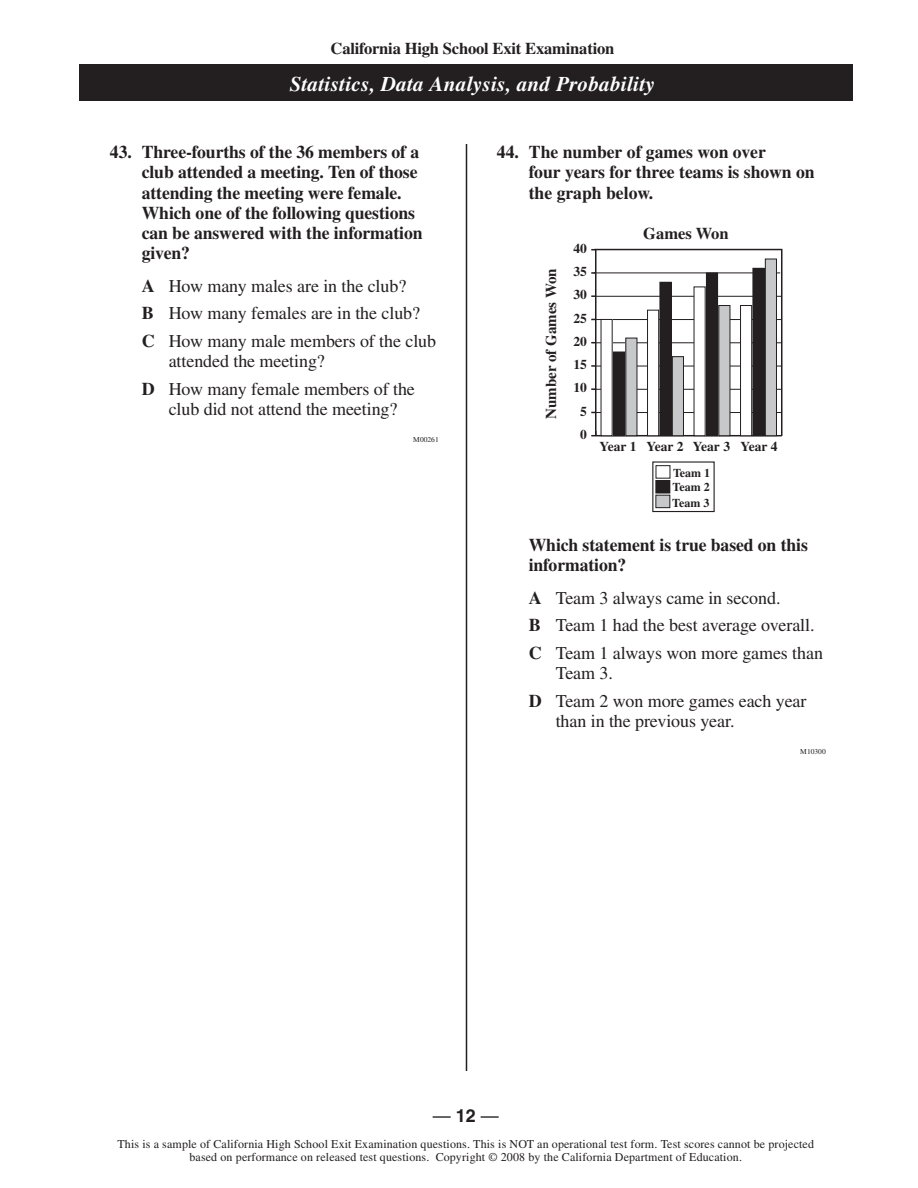
<style>
.page{position:relative;width:918px;height:1188px;background:#fff}
.page>*{position:absolute;margin:0;border:0;box-sizing:border-box;transform-origin:0 0}
.t1{font:italic 700 21px "Times";letter-spacing:.015em;color:#fff}
.t2{font:18px/27.8px "Times";letter-spacing:-.005em;color:#231f20}
.t3{font:700 18px/20.2px "Times";letter-spacing:-.005em;color:#231f20}
.t4{font:18px "Helvetica";color:#231f20}
.t5{font:700 16.5px "Times";letter-spacing:-.01em;color:#231f20}
.t6{font:700 15px "Times";color:#231f20}
.t7{font:700 13.5px/23.2px "Times";color:#231f20;text-align:center}
.t8{font:12px/13.5px "Times";letter-spacing:.01em;color:#231f20;text-align:center}
.t9{font:700 12px/14.2px "Times";color:#231f20}
.t10{font:7.5px "Times";color:#231f20}
.s1{font-weight:700}
</style>
<div class="page">
<div style="left:79px;top:64px;width:774px;height:37px;background:#231f20"></div>
<hr style="left:595px;top:412px;width:187px;height:1px;background:#231f20">
<hr style="left:594px;top:389px;width:187px;height:1px;background:#231f20">
<hr style="left:596px;top:366px;width:186px;height:1px;background:#231f20">
<hr style="left:595px;top:342px;width:187px;height:1px;background:#231f20">
<hr style="left:594px;top:273px;width:186px;height:1px;background:#231f20">
<hr style="left:595px;top:296px;width:187px;height:1px;background:#231f20">
<hr style="left:594px;top:319px;width:187px;height:1px;background:#231f20">
<hr style="left:596px;top:435px;width:186px;height:1px;background:#231f20">
<hr style="left:781px;top:249px;width:2px;height:187px;background:#231f20">
<hr style="left:595px;top:250px;width:2px;height:186px;background:#231f20">
<div style="left:626px;top:338px;width:11px;height:98px;background:#c6c8ca"></div>
<div style="left:625px;top:338px;width:12px;height:98px;border:1px solid #231f20"></div>
<div style="left:672px;top:357px;width:11px;height:79px;background:#c6c8ca"></div>
<div style="left:672px;top:356px;width:12px;height:80px;border:1px solid #231f20"></div>
<div style="left:719px;top:306px;width:11px;height:130px;background:#c6c8ca"></div>
<div style="left:718px;top:305px;width:12px;height:131px;border:1px solid #231f20"></div>
<div style="left:765px;top:259px;width:11px;height:177px;background:#c6c8ca"></div>
<div style="left:765px;top:259px;width:12px;height:177px;border:1px solid #231f20"></div>
<div style="left:613px;top:352px;width:12px;height:84px;background:#231f20"></div>
<div style="left:660px;top:282px;width:11px;height:154px;background:#231f20"></div>
<div style="left:706px;top:273px;width:12px;height:163px;background:#231f20"></div>
<div style="left:753px;top:268px;width:11px;height:168px;background:#231f20"></div>
<div style="left:601px;top:319px;width:11px;height:117px;background:#fff"></div>
<div style="left:648px;top:310px;width:11px;height:126px;background:#fff"></div>
<div style="left:647px;top:310px;width:12px;height:126px;border:1px solid #231f20"></div>
<div style="left:694px;top:287px;width:11px;height:149px;background:#fff"></div>
<div style="left:741px;top:306px;width:11px;height:130px;background:#fff"></div>
<div style="left:740px;top:305px;width:12px;height:131px;border:1px solid #231f20"></div>
<hr style="left:595px;top:249px;width:186px;height:1px;background:#231f20">
<div style="left:656px;top:481px;width:14px;height:12px;background:#231f20"></div>
<div style="left:655px;top:480px;width:15px;height:13px;border:1px solid #231f20"></div>
<div style="left:656px;top:465px;width:14px;height:14px;border:1px solid #231f20"></div>
<div style="left:656px;top:495px;width:14px;height:13px;background:#c6c8ca"></div>
<div style="left:655px;top:495px;width:15px;height:13px;border:1px solid #231f20"></div>
<hr style="left:466px;top:144px;width:1px;height:927px;background:#231f20">
<p class="t5" style="left:331px;top:43px;width:285px">California High School Exit Examination</p>
<p class="t1" style="left:290px;top:76px;width:367px">Statistics, Data Analysis, and Probability</p>
<p class="t3" style="left:110px;top:144px;width:311px">43. Three-fourths of the 36 members of a</p>
<p class="t3" style="left:497px;top:144px;width:270px">44. The number of games won over</p>
<p class="t3" style="left:142px;top:164px;width:277px">club attended a meeting. Ten of those</p>
<p class="t3" style="left:529px;top:164px;width:288px">four years for three teams is shown on</p>
<p class="t3" style="left:142px;top:184px;width:261px">attending the meeting were female.</p>
<p class="t3" style="left:529px;top:184px;width:126px">the graph below.</p>
<p class="t3" style="left:142px;top:204px;width:282px">Which one of the following questions can be answered with the information given?</p>
<p class="t2" style="left:142px;top:273px;width:296px"><span class="s1">A</span> How many males are in the club?<br><span class="s1">B</span> How many females are in the club?<br><span class="s1">C</span> How many male members of the club</p>
<p class="t2" style="left:142px;top:349px;width:275px;text-indent:27px">attended the meeting?<br><span class="s1">D</span> How many female members of the</p>
<p class="t2" style="left:169px;top:397px;width:230px">club did not attend the meeting?</p>
<p class="t10" style="left:413px;top:436px;width:27px">M00261</p>
<p class="t5" style="left:643px;top:228px;width:87px">Games Won</p>
<p class="t7" style="left:573px;top:238px;width:15px">40<br>35<br>30<br>25<br>20<br>15<br>10<br>5<br>0</p>
<p class="t6" style="left:546px;top:419px;width:152px;rotate:-90deg">Number of Games W no</p>
<p class="t7" style="left:599px;top:436px;width:180px">Year 1 Year 2 Year 3 Year 4</p>
<p class="t9" style="left:673px;top:467px;width:39px">Team 1<br>Team 2</p>
<p class="t9" style="left:672px;top:497px;width:39px">Team 3</p>
<p class="t3" style="left:529px;top:537px;width:281px">Which statement is true based on this information?</p>
<p class="t2" style="left:529px;top:585px;width:296px"><span class="s1">A</span> Team 3 always came in second.<br><span class="s1">B</span> Team 1 had the best average overall.<br><span class="s1">C</span> Team 1 always won more games than</p>
<p class="t2" style="left:529px;top:661px;width:279px;text-indent:27px">Team 3.<br><span class="s1">D</span> Team 2 won more games each year</p>
<p class="t2" style="left:556px;top:709px;width:180px">than in the previous year.</p>
<p class="t10" style="left:800px;top:748px;width:27px">M10300</p>
<p class="t4" style="left:433px;top:1109px;width:68px">— <span class="s1">12</span> —</p>
<p class="t8" style="left:117px;top:1138px;width:698px">This is a sample of California High School Exit Examination questions. This is NOT an operational test form. Test scores cannot be projected based on performance on released test questions. Copyright © 2008 by the California Department of Education.</p>
</div>
